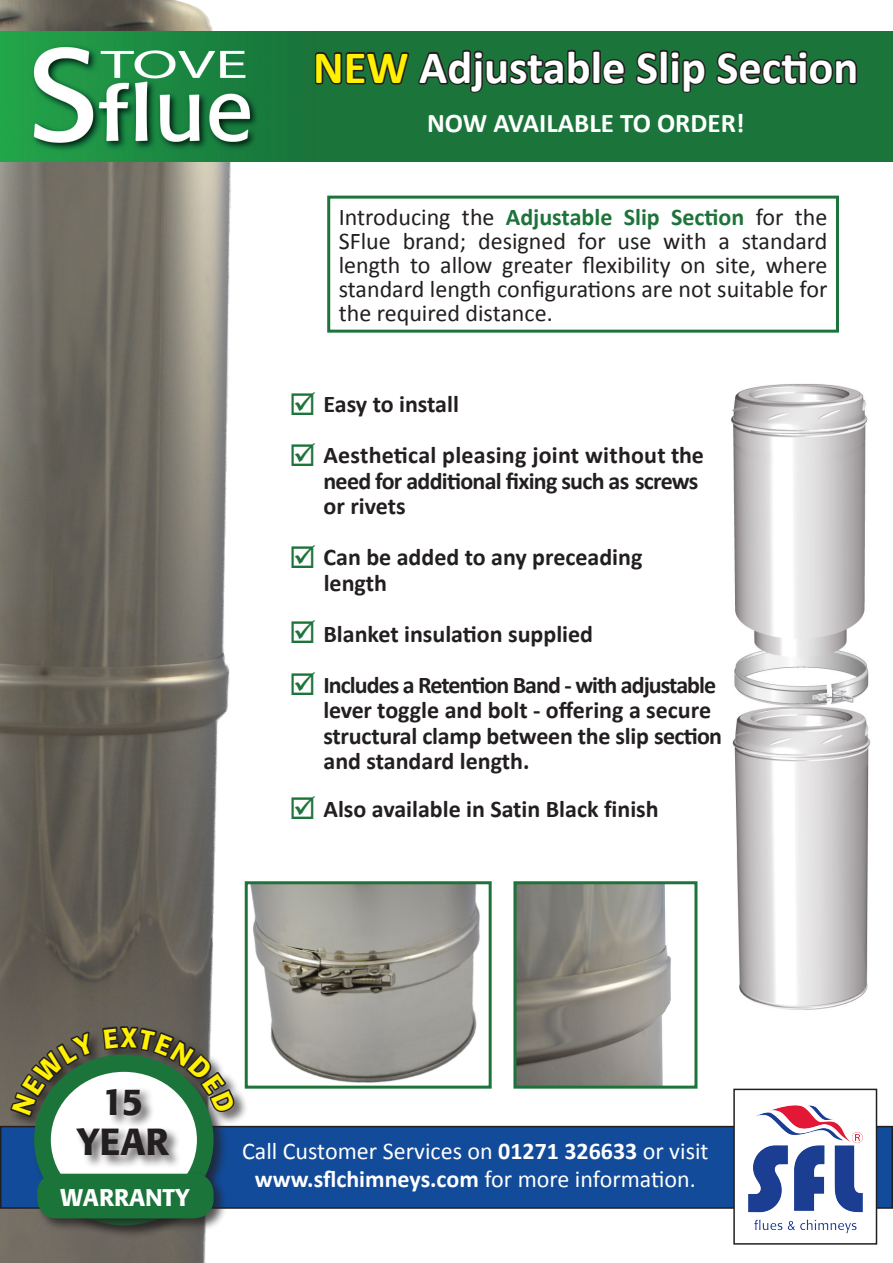
<style>
.page{position:relative;width:893px;height:1263px;background:#fff}
.page>*{position:absolute;margin:0;border:0;box-sizing:border-box;transform-origin:0 0}
.t1{font:700 46.5px "Calibri";color:#fff}
.t2{font:500 37.5px "Formata";color:#231f20}
.t3{font:700 27px "Calibri";color:#fff}
.t4{font:700 24px/25.5px "Calibri";color:#231f20}
.t5{font:24px/24px "Calibri";color:#231f20;text-align:justify}
.t6{font:24px "Calibri";color:#fff}
.t7{font:700 24px "Calibri";color:#fff}
.t8{font:700 24px "Calibri";letter-spacing:-.03em;color:#231f20}
.t9{font:500 24px "Formata";color:#fff}
.s1{color:#fff101}
.s2{font-weight:700;color:#1d743a}
.s3{font-weight:700}
.s4{font-weight:400}
</style>
<div class="page">
<img style="left:0;top:0;width:400px;height:1263px">
<div style="left:1px;top:1126px;width:891px;height:82px;background:#124b99"></div>
<div style="left:0;top:1126px;width:893px;height:83px;border:2px solid #231f20"></div>
<img style="left:0;top:31px;width:316px;height:131px">
<img style="left:731px;top:384px;width:140px;height:626px">
<img style="left:736px;top:1105px;width:138px;height:129px">
<div style="left:733px;top:1089px;width:144px;height:155px;border:2px solid #231f20"></div>
<img style="left:249px;top:885px;width:231px;height:197px">
<div style="left:245px;top:881px;width:247px;height:208px;border:3px solid #1d743a"></div>
<img style="left:517px;top:885px;width:154px;height:200px">
<div style="left:513px;top:881px;width:184px;height:208px;border:3px solid #1d743a"></div>
<div style="left:316px;top:31px;width:577px;height:131px;background:#1b743a"></div>
<svg style="left:312px;top:37px;width:314px;height:67px"></svg>
<svg style="left:636px;top:49px;width:70px;height:44px"></svg>
<svg style="left:716px;top:50px;width:142px;height:35px"></svg>
<div style="left:327px;top:196px;width:512px;height:137px;border:3px solid #1d743a"></div>
<div style="left:9px;top:1024px;width:239px;height:215px;background:#231f20;opacity:.75"></div>
<div style="left:34px;top:1054px;width:180px;height:171px;background:#1b743a;border-radius:50%"></div>
<div style="left:51px;top:1072px;width:146px;height:136px;background:#fff;border-radius:50%"></div>
<div style="left:35px;top:1171px;width:193px;height:61px;background:#231f20;opacity:.75"></div>
<div style="left:37px;top:1174px;width:177px;height:44px;background:#1b743a;border-radius:20px"></div>
<div style="left:75px;top:1087px;width:107px;height:82px;background:#231f20;opacity:.75"></div>
<svg style="left:7px;top:1030px;width:88px;height:89px"></svg>
<svg style="left:101px;top:895px;width:135px;height:219px"></svg>
<svg style="left:292px;top:392px;width:23px;height:23px"></svg>
<svg style="left:292px;top:443px;width:23px;height:23px"></svg>
<svg style="left:292px;top:545px;width:23px;height:23px"></svg>
<svg style="left:292px;top:620px;width:23px;height:23px"></svg>
<svg style="left:292px;top:672px;width:23px;height:23px"></svg>
<svg style="left:292px;top:796px;width:23px;height:23px"></svg>
<p class="t1" style="left:313px;top:38px;width:547px"><span class="s1">NEW</span> Adjustable Slip Section</p>
<p class="t3" style="left:427px;top:105px;width:319px">NOW AVAILABLE TO ORDER!</p>
<p class="t5" style="left:339px;top:205px;width:490px">Introducing the <span class="s2">Adjustable Slip Section</span> for the SFlue brand; designed for use with a standard length to allow greater flexibility on site, where standard length configurations are not suitable for the required distance.</p>
<p class="t4" style="left:323px;top:392px;width:137px">Easy to install</p>
<p class="t4" style="left:323px;top:443px;width:382px">Aesthetical pleasing joint without the</p>
<p class="t8" style="left:323px;top:466px;width:377px">need for additional fixing such as screws</p>
<p class="t4" style="left:323px;top:494px;width:84px">or rivets</p>
<p class="t4" style="left:323px;top:545px;width:320px">Can be added to any preceading</p>
<p class="t4" style="left:324px;top:570px;width:65px">length</p>
<p class="t4" style="left:323px;top:621px;width:271px">Blanket insulation supplied</p>
<p class="t4" style="left:323px;top:672px;width:400px">Includes a Retention Band - with adjustable lever toggle and bolt - offering a secure structural clamp between the slip section</p>
<p class="t4" style="left:323px;top:749px;width:208px">and standard length.</p>
<p class="t4" style="left:323px;top:796px;width:337px">Also available in Satin Black finish</p>
<p class="t2" style="left:102px;top:1078px;width:43px">15</p>
<p class="t2" style="left:77px;top:1119px;width:94px">YEAR</p>
<p class="t9" style="left:60px;top:1182px;width:131px">WARRANTY</p>
<p class="t6" style="left:242px;top:1135px;width:468px">Call Customer Services on <span class="s3">01271 326633</span> or visit</p>
<p class="t7" style="left:255px;top:1164px;width:443px">www.sflchimneys.com <span class="s4">for more information.</span></p>
</div>
